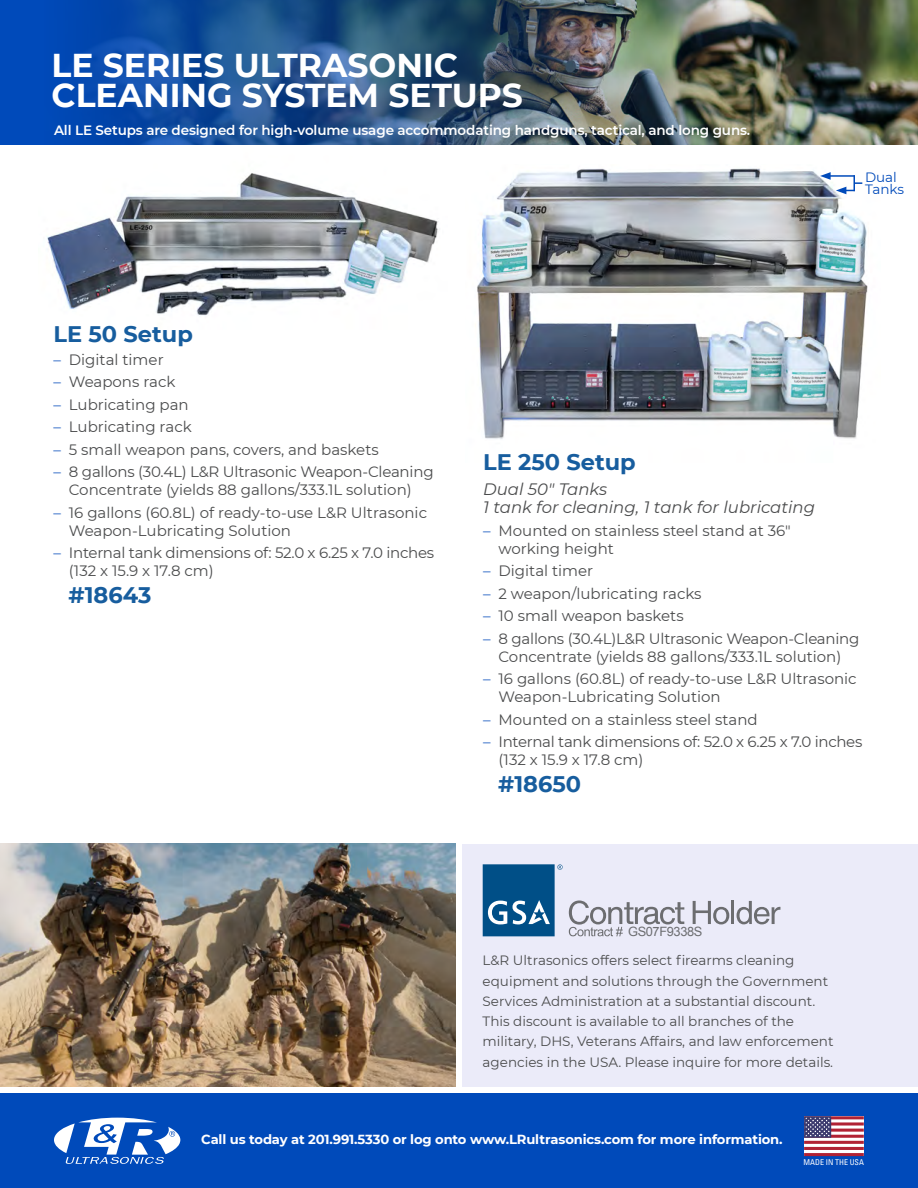
<style>
.page{position:relative;width:918px;height:1188px;background:#fff}
.page>*{position:absolute;margin:0;border:0;box-sizing:border-box;transform-origin:0 0}
.t1{font:700 33px/30px "Montserrat";color:#fff}
.t2{font:700 22.5px "Montserrat";color:#175d9e}
.t3{font:italic 16.5px "Montserrat";color:#4b4c4d}
.t4{font:15px/18px "Montserrat";color:#4b4c4d}
.t5{font:15px/18px "Montserrat";letter-spacing:-.02em;color:#4b4c4d}
.t6{font:13.5px/20.2px "Montserrat";color:#4b4c4d}
.t7{font:600 13.5px "Montserrat";letter-spacing:-.01em;color:#fff}
.t8{font:13.5px/12px "Montserrat";color:#004aba}
.t9{font:700 13.2px "Montserrat";letter-spacing:-.01em;color:#fff}
.t10{font:12.9px "Arial";letter-spacing:-.03em;color:#6c6d70}
.t11{font:condensed 7.95px "Univers LT Std";color:#fff}
.s1{color:#004aba}
</style>
<div class="page">
<img style="left:0;top:844px;width:456px;height:243px">
<div style="left:462px;top:844px;width:456px;height:243px;background:#ebebf9"></div>
<img style="left:0;top:0;width:918px;height:145px">
<div style="left:0;top:1094px;width:918px;height:94px;background:#004aba"></div>
<svg style="left:483px;top:864px;width:80px;height:72px;background:#31709e"></svg>
<svg style="left:693px;top:901px;width:36px;height:23px"></svg>
<hr style="left:731px;top:901px;width:3px;height:23px;background:#6c6d70">
<svg style="left:737px;top:901px;width:43px;height:23px"></svg>
<svg style="left:569px;top:900px;width:115px;height:36px"></svg>
<img style="left:47px;top:173px;width:391px;height:143px">
<img style="left:477px;top:168px;width:391px;height:271px">
<svg style="left:54px;top:1118px;width:126px;height:46px"></svg>
<svg style="left:804px;top:1119px;width:60px;height:34px"></svg>
<hr style="left:804px;top:1153px;width:60px;height:3px;background:#b12234">
<hr style="left:804px;top:1147px;width:60px;height:3px;background:#b12234">
<hr style="left:804px;top:1141px;width:60px;height:3px;background:#b12234">
<hr style="left:804px;top:1135px;width:60px;height:3px;background:#b12234">
<hr style="left:804px;top:1129px;width:60px;height:3px;background:#b12234">
<svg style="left:831px;top:1122px;width:33px;height:4px"></svg>
<hr style="left:804px;top:1116px;width:60px;height:3px;background:#b12234">
<svg style="left:804px;top:1116px;width:27px;height:22px"></svg>
<svg style="left:805px;top:1117px;width:25px;height:20px"></svg>
<svg style="left:820px;top:172px;width:42px;height:22px"></svg>
<p class="t1" style="left:52px;top:49px;width:473px">LE SERIES ULTRASONIC<br>CLEANING SYSTEM SETUPS</p>
<p class="t7" style="left:54px;top:121px;width:698px">All LE Setups are designed for high-volume usage accommodating handguns, tactical, and long guns.</p>
<p class="t8" style="left:865px;top:171px;width:40px">Dual<br>Tanks</p>
<p class="t2" style="left:54px;top:318px;width:141px">LE 50 Setup</p>
<p class="t4" style="left:54px;top:350px;width:112px"><span class="s1">–</span> Digital timer</p>
<p class="t4" style="left:54px;top:372px;width:123px"><span class="s1">–</span> Weapons rack</p>
<p class="t4" style="left:54px;top:395px;width:137px"><span class="s1">–</span> Lubricating pan</p>
<p class="t4" style="left:54px;top:417px;width:140px"><span class="s1">–</span> Lubricating rack</p>
<p class="t4" style="left:54px;top:440px;width:327px"><span class="s1">–</span> 5 small weapon pans, covers, and baskets</p>
<p class="t4" style="left:54px;top:462px;width:382px;text-align:center"><span class="s1">–</span> 8 gallons (30.4L) L&amp;R Ultrasonic Weapon-Cleaning<br>Concentrate (yields 88 gallons/333.1L solution)</p>
<p class="t4" style="left:69px;top:503px;width:360px;text-indent:-15px"><span class="s1">–</span> 16 gallons (60.8L) of ready-to-use L&amp;R Ultrasonic<br>Weapon-Lubricating Solution</p>
<p class="t5" style="left:69px;top:543px;width:367px;text-indent:-15px"><span class="s1">–</span> Internal tank dimensions of: 52.0 x 6.25 x 7.0 inches (132 x 15.9 x 17.8 cm)</p>
<p class="t2" style="left:69px;top:579px;width:84px">#18643</p>
<p class="t2" style="left:483px;top:446px;width:154px">LE 250 Setup</p>
<p class="t3" style="left:483px;top:478px;width:126px">Dual 50" Tanks</p>
<p class="t3" style="left:483px;top:496px;width:333px">1 tank for cleaning, 1 tank for lubricating</p>
<p class="t4" style="left:499px;top:521px;width:294px;text-indent:-15px"><span class="s1">–</span> Mounted on stainless steel stand at 36" working height</p>
<p class="t4" style="left:483px;top:562px;width:112px"><span class="s1">–</span> Digital timer</p>
<p class="t4" style="left:483px;top:584px;width:220px"><span class="s1">–</span> 2 weapon/lubricating racks</p>
<p class="t4" style="left:483px;top:607px;width:202px"><span class="s1">–</span> 10 small weapon baskets</p>
<p class="t4" style="left:483px;top:629px;width:378px;text-align:center"><span class="s1">–</span> 8 gallons (30.4L)L&amp;R Ultrasonic Weapon-Cleaning<br>Concentrate (yields 88 gallons/333.1L solution)</p>
<p class="t4" style="left:499px;top:670px;width:360px;text-indent:-15px"><span class="s1">–</span> 16 gallons (60.8L) of ready-to-use L&amp;R Ultrasonic<br>Weapon-Lubricating Solution</p>
<p class="t4" style="left:483px;top:710px;width:276px"><span class="s1">–</span> Mounted on a stainless steel stand</p>
<p class="t5" style="left:499px;top:733px;width:365px;text-indent:-15px"><span class="s1">–</span> Internal tank dimensions of: 52.0 x 6.25 x 7.0 inches (132 x 15.9 x 17.8 cm)</p>
<p class="t2" style="left:498px;top:768px;width:84px">#18650</p>
<p class="t10" style="left:628px;top:923px;width:76px">GS07F9338S</p>
<p class="t6" style="left:483px;top:950px;width:352px">L&amp;R Ultrasonics offers select firearms cleaning equipment and solutions through the Government Services Administration at a substantial discount.<br>This discount is available to all branches of the military, DHS, Veterans Affairs, and law enforcement agencies in the USA. Please inquire for more details.</p>
<p class="t9" style="left:201px;top:1130px;width:583px">Call us today at 201.991.5330 or log onto www.LRultrasonics.com for more information.</p>
<p class="t11" style="left:804px;top:1157px;width:62px">MADE IN THE USA</p>
</div>
